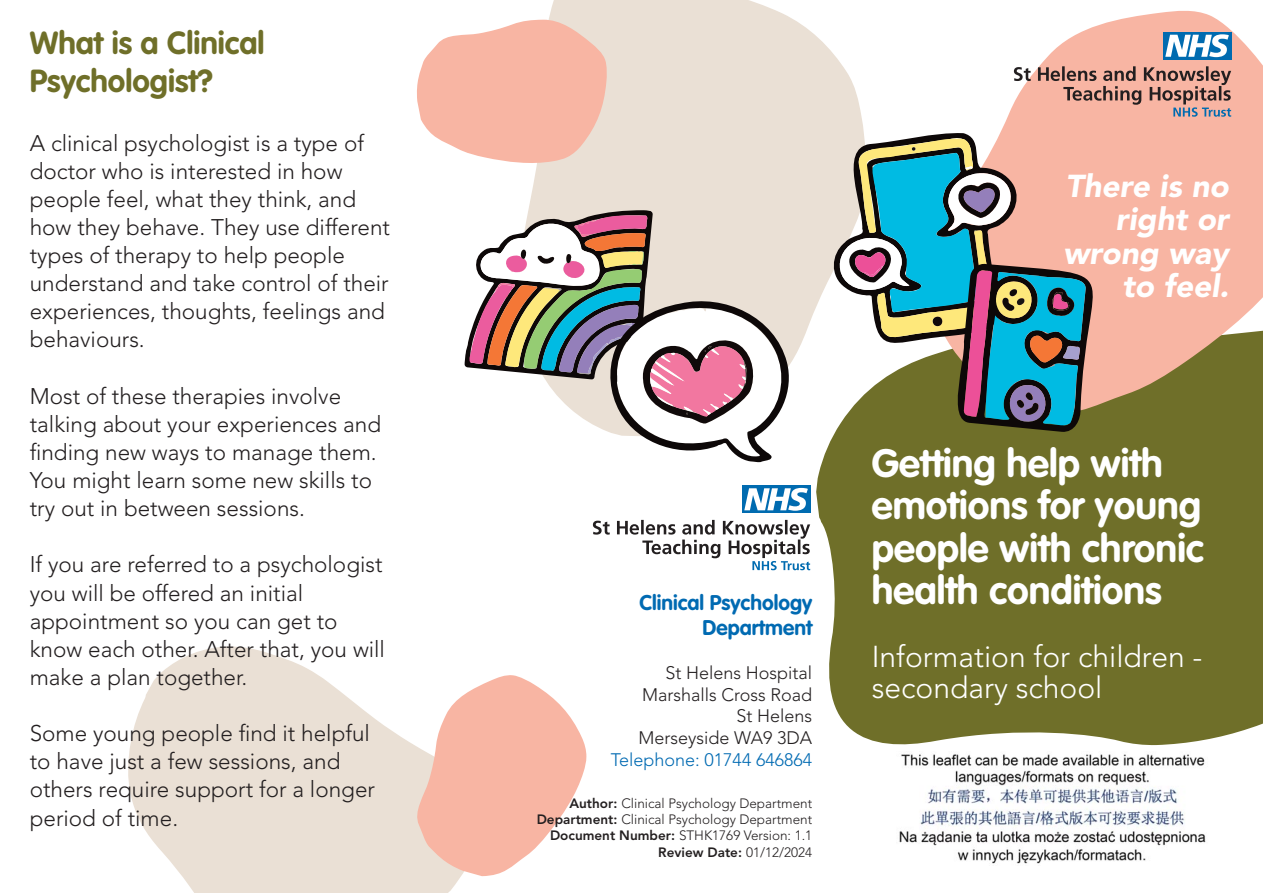
<style>
.page{position:relative;width:1263px;height:893px;background:#fff}
.page>*{position:absolute;margin:0;border:0;box-sizing:border-box;transform-origin:0 0}
.t1{font:700 39px/42.3px "VAG Rounded Std";color:#fff}
.t2{font:italic 900 31.5px/33.3px "Avenir LT Std";color:#fff;text-align:right}
.t3{font:700 31.5px "VAG Rounded Std";color:#6f6f29}
.t4{font:300 30px "Avenir LT Std";color:#fff}
.t5{font:300 22.5px/28.2px "Avenir LT Std";color:#231f20}
.t6{font:700 21px "VAG Rounded Std";color:#006ab2}
.t7{font:300 18px "Avenir LT Std";color:#231f20}
.t8{font:300 18px "Avenir LT Std";color:#006ab2}
.t9{font:300 13.5px "Avenir LT Std";color:#231f20}
.t10{font:800 13.5px "Avenir LT Std";color:#231f20}
.s1{font-weight:800}
.s2{font-weight:300}
</style>
<div class="page">
<svg style="left:528px;top:0;width:336px;height:356px;background:#ece2d9"></svg>
<svg style="left:128px;top:646px;width:250px;height:247px;fill:#eae0d5"></svg>
<div style="left:816px;top:327px;width:447px;height:419px;background:#6f6f29"></div>
<svg style="left:378px;top:675px;width:209px;height:218px"></svg>
<svg style="left:1000px;top:10px;width:263px;height:411px;background:#eab6a1"></svg>
<svg style="left:1229px;top:322px;width:34px;height:146px;background:#797837"></svg>
<svg style="left:1014px;top:66px;width:217px;height:51px;background:#cb998d"></svg>
<div style="left:1163px;top:32px;width:68px;height:27px;background:#006bb0"></div>
<svg style="left:1165px;top:34px;width:64px;height:23px"></svg>
<svg style="left:417px;top:6px;width:199px;height:167px"></svg>
<svg style="left:464px;top:210px;width:331px;height:252px"></svg>
<svg style="left:813px;top:155px;width:1px;height:201px"></svg>
<svg style="left:830px;top:132px;width:274px;height:301px;background:#8a9b95"></svg>
<svg style="left:593px;top:520px;width:217px;height:50px"></svg>
<div style="left:742px;top:486px;width:68px;height:27px;background:#006bb0"></div>
<svg style="left:744px;top:488px;width:64px;height:23px"></svg>
<img style="left:899px;top:754px;width:307px;height:110px">
<p class="t3" style="left:30px;top:28px;width:236px">What is a Clinical</p>
<p class="t3" style="left:30px;top:66px;width:185px">Psychologist?</p>
<p class="t5" style="left:30px;top:131px;width:362px">A clinical psychologist is a type of doctor who is interested in how people feel, what they think, and how they behave. They use different types of therapy to help people understand and take control of their experiences, thoughts, feelings and behaviours.</p>
<p class="t5" style="left:30px;top:384px;width:353px">Most of these therapies involve talking about your experiences and finding new ways to manage them.<br>You might learn some new skills to try out in between sessions.</p>
<p class="t5" style="left:30px;top:552px;width:357px">If you are referred to a psychologist you will be offered an initial appointment so you can get to know each other. After that, you will make a plan together.</p>
<p class="t5" style="left:30px;top:721px;width:347px">Some young people find it helpful to have just a few sessions, and others require support for a longer period of time.</p>
<p class="t2" style="left:1065px;top:169px;width:165px">There is no right or</p>
<p class="t2" style="left:1063px;top:236px;width:167px">wrong way to feel.</p>
<p class="t6" style="left:639px;top:592px;width:174px">Clinical Psychology</p>
<p class="t6" style="left:702px;top:618px;width:111px">Department</p>
<p class="t7" style="left:665px;top:666px;width:148px">St Helens Hospital</p>
<p class="t7" style="left:642px;top:687px;width:172px">Marshalls Cross Road</p>
<p class="t7" style="left:736px;top:709px;width:77px">St Helens</p>
<p class="t7" style="left:638px;top:730px;width:175px">Merseyside WA9 3DA</p>
<p class="t8" style="left:611px;top:752px;width:203px">Telephone: 01744 646864</p>
<p class="t9" style="left:569px;top:798px;width:244px"><span class="s1">Author:</span> Clinical Psychology Department</p>
<p class="t9" style="left:537px;top:814px;width:277px"><span class="s1">Department:</span> Clinical Psychology Department</p>
<p class="t9" style="left:550px;top:830px;width:264px"><span class="s1">Document Number:</span> STHK1769 Version: 1.1</p>
<p class="t10" style="left:658px;top:844px;width:155px">Review Date: <span class="s2">01/12/2024</span></p>
<p class="t1" style="left:872px;top:444px;width:334px">Getting help with emotions for young people with chronic health conditions</p>
<p class="t4" style="left:872px;top:644px;width:332px">Information for children -</p>
<p class="t4" style="left:872px;top:676px;width:232px">secondary school</p>
</div>
